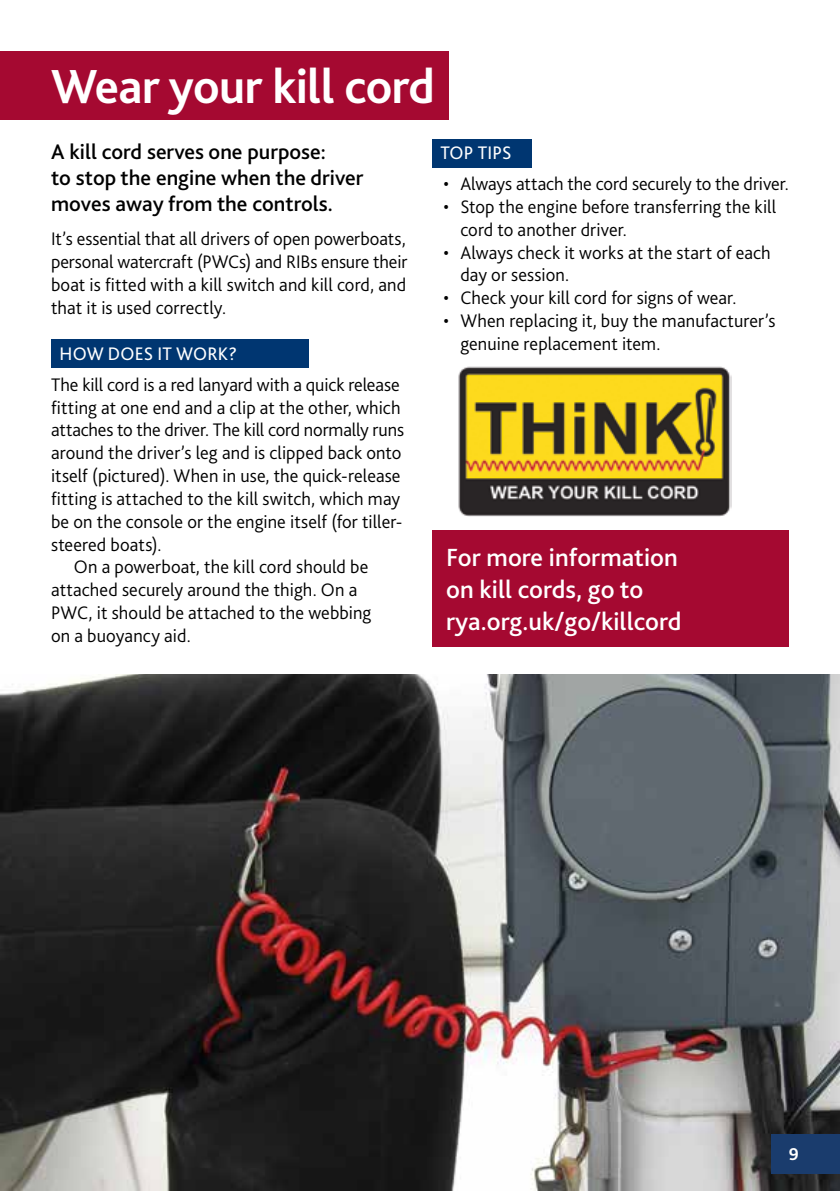
<style>
.page{position:relative;width:840px;height:1191px;background:#fff}
.page>*{position:absolute;margin:0;border:0;box-sizing:border-box;transform-origin:0 0}
.t1{font:700 50px "Bliss 2";letter-spacing:-.01em;color:#fff}
.t2{font:500 26px/32px "Bliss 2";color:#fff}
.t3{font:500 22px/26.4px "Bliss 2";color:#000}
.t4{font:300 19px/22.8px "Bliss 2";letter-spacing:.005em;color:#000}
.t5{font:19px "Bliss 2";letter-spacing:.01em;color:#fff}
.t6{font:700 18px "Bliss 2";color:#fff}
</style>
<div class="page">
<img style="left:0;top:675px;width:839px;height:516px">
<div style="left:432px;top:139px;width:99px;height:28px;background:#003671"></div>
<div style="left:51px;top:339px;width:257px;height:28px;background:#003671"></div>
<div style="left:432px;top:530px;width:356px;height:116px;background:#a50931"></div>
<div style="left:0;top:51px;width:448px;height:68px;background:#a50931"></div>
<img style="left:458px;top:366px;width:272px;height:151px">
<div style="left:771px;top:1134px;width:68px;height:40px;background:#1a3c6d"></div>
<h1 class="t1" style="left:51px;top:56px;width:385px">Wear your kill cord</h1>
<p class="t3" style="left:51px;top:138px;width:314px">A kill cord serves one purpose:<br>to stop the engine when the driver moves away from the controls.</p>
<p class="t4" style="left:51px;top:228px;width:357px;text-align:justify">It’s essential that all drivers of open powerboats, personal watercraft (PWCs) and RIBs ensure their boat is fitted with a kill switch and kill cord, and that it is used correctly.</p>
<p class="t5" style="left:60px;top:341px;width:179px">HOW DOES IT WORK?</p>
<p class="t4" style="left:51px;top:373px;width:350px">The kill cord is a red lanyard with a quick release</p>
<p class="t4" style="left:51px;top:396px;width:351px">fitting at one end and a clip at the other, which</p>
<p class="t4" style="left:51px;top:419px;width:354px">attaches to the driver. The kill cord normally runs</p>
<p class="t4" style="left:51px;top:441px;width:351px">around the driver’s leg and is clipped back onto</p>
<p class="t4" style="left:51px;top:464px;width:351px">itself (pictured). When in use, the quick-release</p>
<p class="t4" style="left:51px;top:487px;width:350px">fitting is attached to the kill switch, which may</p>
<p class="t4" style="left:51px;top:510px;width:352px">be on the console or the engine itself (for tiller-</p>
<p class="t4" style="left:51px;top:533px;width:112px">steered boats).</p>
<p class="t4" style="left:74px;top:555px;width:296px">On a powerboat, the kill cord should be</p>
<p class="t4" style="left:51px;top:578px;width:308px">attached securely around the thigh. On a</p>
<p class="t4" style="left:51px;top:601px;width:322px">PWC, it should be attached to the webbing</p>
<p class="t4" style="left:51px;top:624px;width:141px">on a buoyancy aid.</p>
<p class="t5" style="left:440px;top:141px;width:73px">TOP TIPS</p>
<p class="t4" style="left:443px;top:172px;width:347px">• Always attach the cord securely to the driver.</p>
<p class="t4" style="left:460px;top:195px;width:317px;text-indent:-17px">• Stop the engine before transferring the kill cord to another driver.</p>
<p class="t4" style="left:460px;top:241px;width:312px;text-indent:-17px">• Always check it works at the start of each day or session.</p>
<p class="t4" style="left:443px;top:286px;width:294px">• Check your kill cord for signs of wear.</p>
<p class="t4" style="left:460px;top:309px;width:316px;text-indent:-17px">• When replacing it, buy the manufacturer’s genuine replacement item.</p>
<h2 class="t2" style="left:446px;top:541px;width:237px">For more information on kill cords, go to rya.org.uk/go/killcord</h2>
<p class="t6" style="left:788px;top:1143px;width:12px">9</p>
</div>
